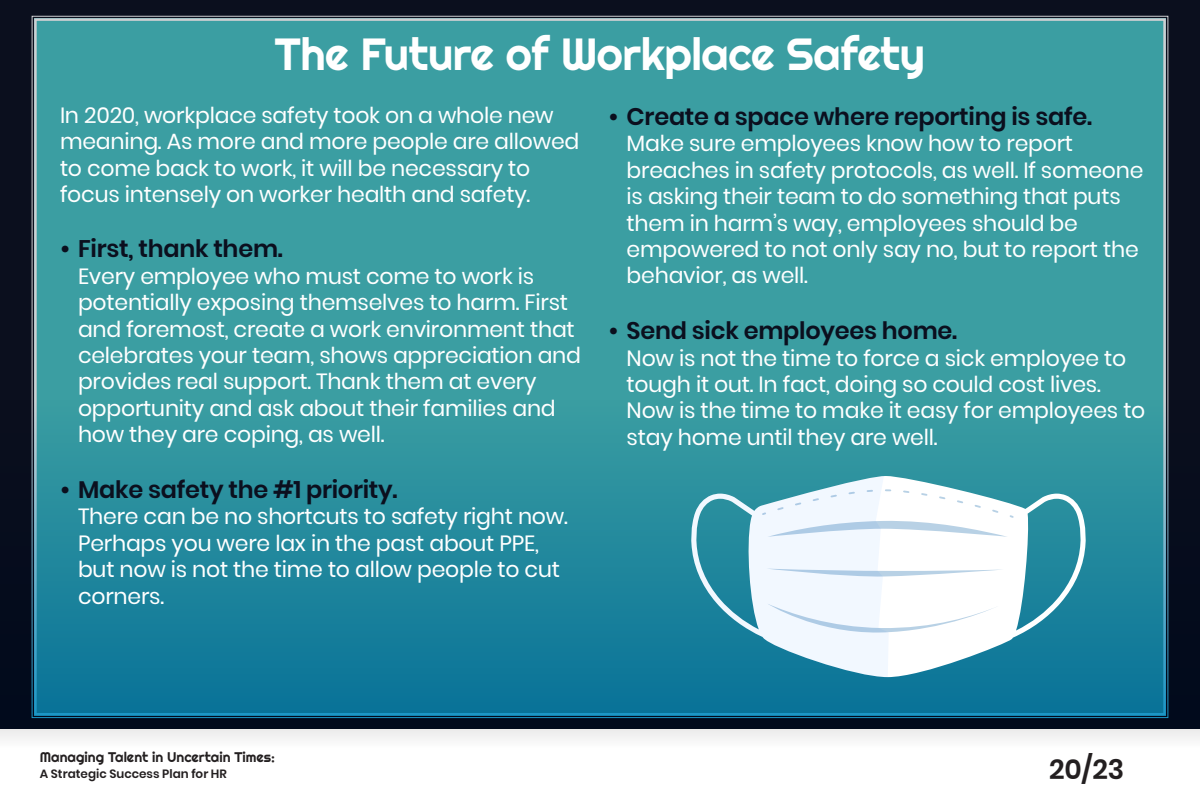
<style>
.page{position:relative;width:1200px;height:800px;background:#fff}
.page>*{position:absolute;margin:0;border:0;box-sizing:border-box;transform-origin:0 0}
.t1{font:45px "Righteous";letter-spacing:-.01em;color:#fff}
.t2{font:600 27.5px "Poppins";color:#231f20}
.t3{font:600 24px "Poppins";letter-spacing:-.01em;color:#0b0f1e}
.t4{font:22px/26.4px "Poppins";letter-spacing:-.01em;color:#fff}
.t5{font:14px "Righteous";color:#231f20}
.t6{font:600 12px "Poppins";color:#231f20}
</style>
<div class="page">
<div style="left:0;top:728px;width:1200px;height:20px;background:#f3f3f3"></div>
<div style="left:0;top:0;width:1200px;height:729px;background:#0b0f1e"></div>
<div style="left:31px;top:15px;width:1138px;height:385px;background:#3b9ea2"></div>
<svg style="left:31px;top:400px;width:1138px;height:319px"></svg>
<svg style="left:889px;top:476px;width:198px;height:201px"></svg>
<svg style="left:889px;top:569px;width:115px;height:8px"></svg>
<svg style="left:889px;top:604px;width:109px;height:29px"></svg>
<svg style="left:889px;top:488px;width:126px;height:49px"></svg>
<svg style="left:690px;top:476px;width:199px;height:201px;fill:#f2f8ff"></svg>
<h1 class="t1" style="left:275px;top:26px;width:652px">The Future of Workplace Safety</h1>
<p class="t3" style="left:609px;top:103px;width:485px">• Create a space where reporting is safe.</p>
<p class="t4" style="left:627px;top:131px;width:518px">Make sure employees know how to report breaches in safety protocols, as well. If someone is asking their team to do something that puts them in harm’s way, employees should be empowered to not only say no, but to report the behavior, as well.</p>
<p class="t3" style="left:609px;top:317px;width:350px">• Send sick employees home.</p>
<p class="t4" style="left:627px;top:345px;width:520px">Now is not the time to force a sick employee to tough it out. In fact, doing so could cost lives.<br>Now is the time to make it easy for employees to stay home until they are well.</p>
<p class="t4" style="left:60px;top:102px;width:521px">In 2020, workplace safety took on a whole new meaning. As more and more people are allowed to come back to work, it will be necessary to focus intensely on worker health and safety.</p>
<p class="t3" style="left:60px;top:235px;width:224px">• First, thank them.</p>
<p class="t4" style="left:78px;top:263px;width:505px">Every employee who must come to work is potentially exposing themselves to harm. First and foremost, create a work environment that celebrates your team, shows appreciation and provides real support. Thank them at every opportunity and ask about their families and how they are coping, as well.</p>
<p class="t3" style="left:60px;top:476px;width:339px">• Make safety the #1 priority.</p>
<p class="t4" style="left:78px;top:504px;width:491px">There can be no shortcuts to safety right now.<br>Perhaps you were lax in the past about PPE, but now is not the time to allow people to cut corners.</p>
<p class="t5" style="left:40px;top:748px;width:237px">Managing Talent in Uncertain Times:</p>
<p class="t6" style="left:40px;top:767px;width:189px">A Strategic Success Plan for HR</p>
<p class="t2" style="left:1049px;top:754px;width:77px">20/23</p>
</div>
